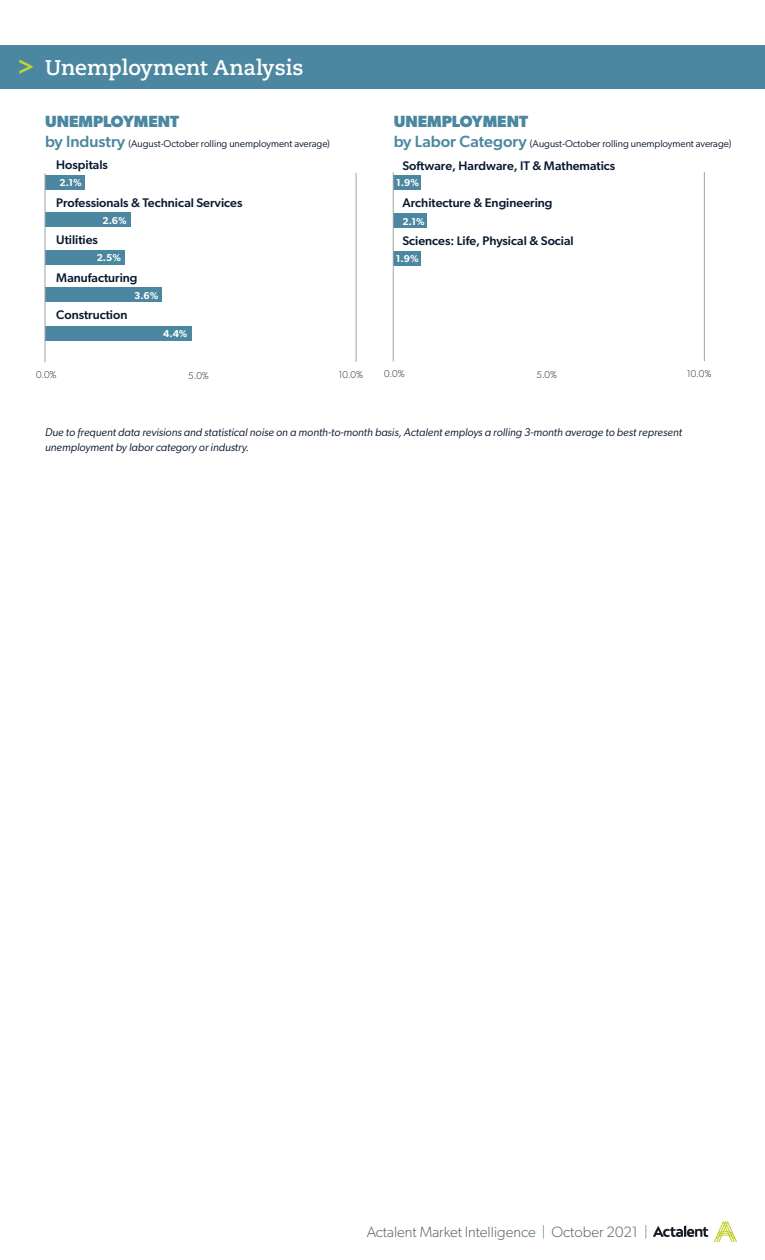
<style>
.page{position:relative;width:765px;height:1260px;background:#fff}
.page>*{position:absolute;margin:0;border:0;box-sizing:border-box;transform-origin:0 0}
.t1{font:700 21.25px "Caecilia LT Pro 75";color:#fff}
.t2{font:700 16.25px "Gibson";color:#4b87a0}
.t3{font:300 15px "Gibson";color:#5a6671}
.t4{font:500 12.5px "Gibson";color:#08182f}
.t5{font:italic 11.25px/15px "Gibson";color:#08182f}
.t6{font:10px "Gibson";color:#08182f}
.t7{font:600 10px "Gibson";color:#fff}
.t8{font:100 10px "Gibson";color:#231f20}
.s1{font-weight:500;font-size:16.25px;color:#4b87a0}
.s2{color:#4b87a0}
</style>
<div class="page">
<img style="left:654px;top:1221px;width:82px;height:21px">
<div style="left:45px;top:213px;width:86px;height:14px;background:#4b87a0"></div>
<div style="left:45px;top:326px;width:146px;height:15px;background:#4b87a0"></div>
<div style="left:0;top:45px;width:765px;height:43px;background:#4b87a0"></div>
<svg style="left:19px;top:60px;width:14px;height:14px"></svg>
<hr style="left:356px;top:173px;width:1px;height:189px;background:#9fa2a9">
<div style="left:394px;top:251px;width:27px;height:14px;background:#4b87a0"></div>
<div style="left:393px;top:213px;width:34px;height:15px;background:#4b87a0"></div>
<hr style="left:704px;top:172px;width:1px;height:189px;background:#9fa2a9">
<div style="left:45px;top:288px;width:116px;height:14px;background:#4b87a0"></div>
<div style="left:45px;top:250px;width:79px;height:15px;background:#4b87a0"></div>
<div style="left:45px;top:175px;width:40px;height:14px;background:#4b87a0"></div>
<div style="left:393px;top:175px;width:28px;height:15px;background:#4b87a0"></div>
<hr style="left:393px;top:172px;width:1px;height:189px;background:#9fa2a9">
<hr style="left:45px;top:173px;width:1px;height:189px;background:#9fa2a9">
<h1 class="t1" style="left:45px;top:53px;width:260px">Unemployment Analysis</h1>
<h2 class="t2" style="left:45px;top:112px;width:136px">UNEMPLOYMENT</h2>
<p class="t6" style="left:45px;top:137px;width:286px"><span class="s1">by Industry</span> (August-October rolling unemployment average)</p>
<h2 class="t2" style="left:394px;top:112px;width:136px">UNEMPLOYMENT</h2>
<p class="t6" style="left:394px;top:137px;width:339px"><span class="s1">by Labor Category</span> (August-October rolling unemployment average)</p>
<p class="t4" style="left:56px;top:158px;width:53px">Hospitals</p>
<p class="t4" style="left:56px;top:195px;width:188px">Professionals &amp; Technical Services</p>
<p class="t4" style="left:56px;top:233px;width:43px">Utilities</p>
<p class="t4" style="left:56px;top:270px;width:83px">Manufacturing</p>
<p class="t4" style="left:56px;top:308px;width:73px">Construction</p>
<p class="t4" style="left:402px;top:158px;width:214px">Software, Hardware, IT &amp; Mathematics</p>
<p class="t4" style="left:402px;top:196px;width:152px">Architecture &amp; Engineering</p>
<p class="t4" style="left:402px;top:233px;width:173px">Sciences: Life, Physical &amp; Social</p>
<p class="t7" style="left:59px;top:177px;width:24px">2.1%</p>
<p class="t7" style="left:396px;top:177px;width:24px">1.9%</p>
<p class="t7" style="left:102px;top:215px;width:26px">2.6%</p>
<p class="t7" style="left:403px;top:215px;width:24px">2.1%</p>
<p class="t7" style="left:97px;top:252px;width:26px">2.5%</p>
<p class="t7" style="left:396px;top:252px;width:24px">1.9%</p>
<p class="t7" style="left:134px;top:289px;width:26px">3.6%</p>
<p class="t7" style="left:163px;top:328px;width:26px">4.4%</p>
<p class="t8" style="left:36px;top:369px;width:22px">0.0%</p>
<p class="t8" style="left:188px;top:370px;width:22px">5.0%</p>
<p class="t8" style="left:339px;top:369px;width:26px">10.0%</p>
<p class="t8" style="left:384px;top:368px;width:22px">0.0%</p>
<p class="t8" style="left:537px;top:369px;width:22px">5.0%</p>
<p class="t8" style="left:687px;top:368px;width:26px">10.0%</p>
<p class="t5" style="left:45px;top:425px;width:639px">Due to frequent data revisions and statistical noise on a month-to-month basis, Actalent employs a rolling 3-month average to best represent unemployment by labor category or industry.</p>
<p class="t3" style="left:367px;top:1223px;width:282px">Actalent Market Intelligence <span class="s2">|</span> October 2021 <span class="s2">|</span></p>
</div>
